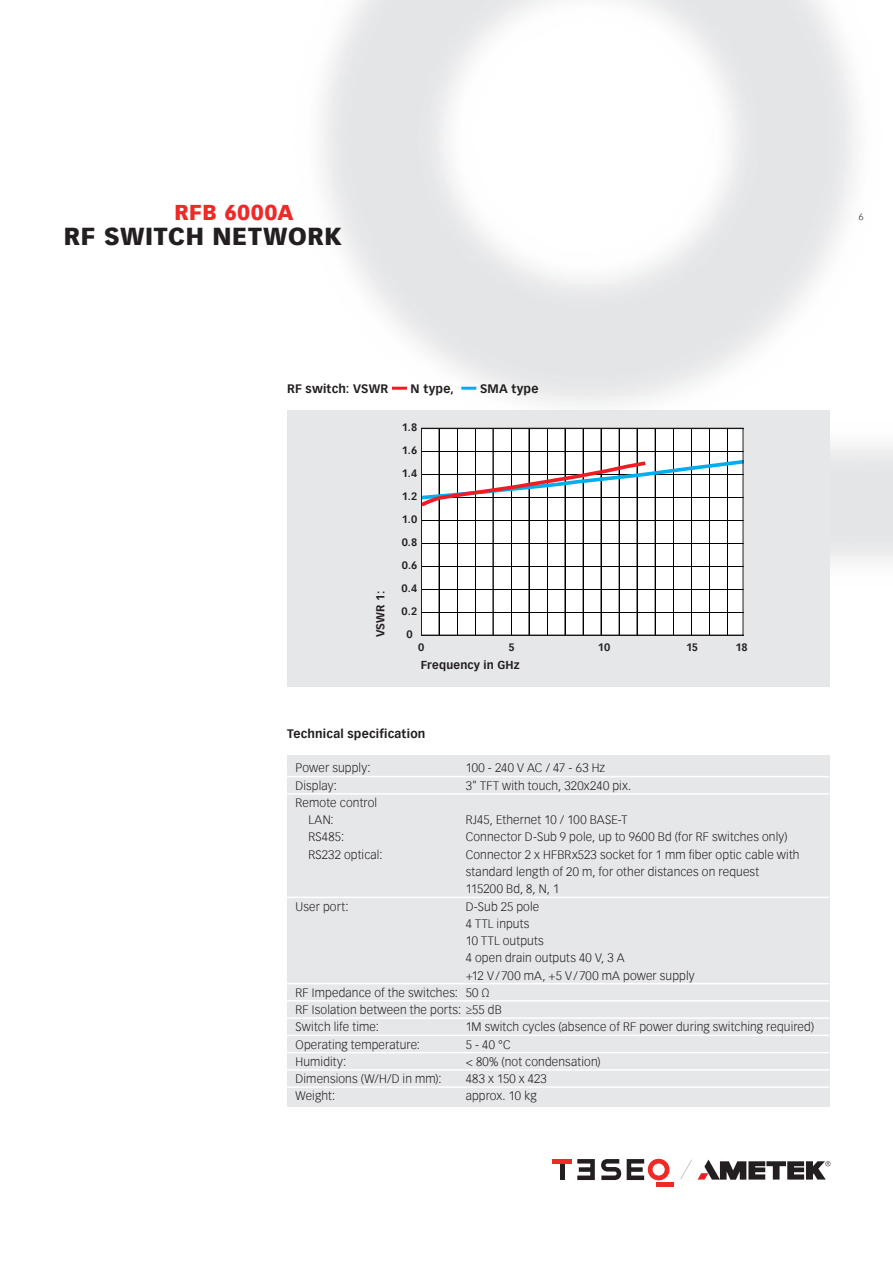
<style>
.page{position:relative;width:893px;height:1263px;background:#fff}
.page>*{position:absolute;margin:0;border:0;box-sizing:border-box;transform-origin:0 0}
.t1{font:900 24px "Vectora Com";letter-spacing:.025em;color:#231f20}
.t2{font:900 21px "Vectora Com";letter-spacing:.03em;color:#ee2926}
.t3{font:300 12px/17.2px "Vectora Com";letter-spacing:.01em;color:#231f20}
.t4{font:700 12px "Vectora Com";letter-spacing:.02em;color:#231f20}
.t5{font:12px "Arial";color:#000;scale:1.3 1}
.t6{font:700 11.25px "Vectora Com";letter-spacing:.02em;color:#231f20}
.t7{font:700 10.5px "Vectora Com";color:#231f20}
.t8{font:300 9px "Vectora Com";color:#231f20}
</style>
<div class="page">
<svg style="left:680px;top:1159px;width:150px;height:21px"></svg>
<div style="left:656px;top:1182px;width:18px;height:5px;background:#ee2926"></div>
<svg style="left:627px;top:1159px;width:43px;height:21px"></svg>
<svg style="left:577px;top:1159px;width:18px;height:21px"></svg>
<div style="left:560px;top:1163px;width:5px;height:17px;background:#231f20"></div>
<hr style="left:553px;top:1159px;width:19px;height:4px;background:#ee2926">
<svg style="left:601px;top:1159px;width:20px;height:21px"></svg>
<hr style="left:392px;top:387px;width:15px;height:3px;background:#ee1d23">
<hr style="left:461px;top:387px;width:15px;height:3px;background:#00aeef">
<div style="left:287px;top:410px;width:542px;height:276px;background:#e6e7e9"></div>
<hr style="left:870px;top:428px;width:1px;height:207px;background:#000">
<svg style="left:423px;top:430px;width:318px;height:204px;background:#d8d8d9"></svg>
<div style="left:421px;top:428px;width:322px;height:208px;border:1px solid #231f20"></div>
<div style="left:287px;top:755px;width:542px;height:352px;background:#e6e7e9"></div>
<hr style="left:287px;top:776px;width:542px;height:1px;background:#fff">
<hr style="left:287px;top:793px;width:542px;height:1px;background:#fff">
<hr style="left:287px;top:896px;width:542px;height:2px;background:#fff">
<hr style="left:287px;top:983px;width:542px;height:1px;background:#fff">
<hr style="left:287px;top:1000px;width:542px;height:1px;background:#fff">
<hr style="left:287px;top:1017px;width:542px;height:2px;background:#fff">
<hr style="left:287px;top:1035px;width:542px;height:1px;background:#fff">
<hr style="left:287px;top:1052px;width:542px;height:1px;background:#fff">
<hr style="left:287px;top:1069px;width:542px;height:2px;background:#fff">
<hr style="left:287px;top:1086px;width:542px;height:2px;background:#fff">
<h2 class="t2" style="left:174px;top:200px;width:121px">RFB 6000A</h2>
<h1 class="t1" style="left:64px;top:221px;width:280px">RF SWITCH NETWORK</h1>
<p class="t8" style="left:859px;top:211px;width:6px">6</p>
<p class="t4" style="left:287px;top:381px;width:103px">RF switch: VSWR</p>
<p class="t4" style="left:411px;top:381px;width:45px">N type,</p>
<p class="t4" style="left:480px;top:381px;width:60px">SMA type</p>
<p class="t7" style="left:402px;top:421px;width:17px">1.8</p>
<p class="t7" style="left:402px;top:444px;width:17px">1.6</p>
<p class="t7" style="left:402px;top:467px;width:17px">1.4</p>
<p class="t7" style="left:402px;top:490px;width:17px">1.2</p>
<p class="t5" style="left:402px;top:510px;width:8px">1</p>
<p class="t7" style="left:402px;top:513px;width:17px">1.0</p>
<p class="t7" style="left:402px;top:536px;width:17px">0.8</p>
<p class="t7" style="left:402px;top:559px;width:17px">0.6</p>
<p class="t5" style="left:390px;top:579px;width:19px">0,4</p>
<p class="t7" style="left:402px;top:582px;width:17px">0.4</p>
<p class="t6" style="left:374px;top:637px;width:48px;rotate:-90deg">VSWR 1:</p>
<p class="t5" style="left:390px;top:602px;width:19px">0,2</p>
<p class="t7" style="left:402px;top:605px;width:17px">0.2</p>
<p class="t5" style="left:404px;top:625px;width:8px">0</p>
<p class="t7" style="left:406px;top:628px;width:8px">0</p>
<p class="t7" style="left:418px;top:641px;width:8px">0</p>
<p class="t7" style="left:508px;top:641px;width:8px">5</p>
<p class="t7" style="left:598px;top:641px;width:14px">10</p>
<p class="t7" style="left:686px;top:641px;width:14px">15</p>
<p class="t7" style="left:736px;top:641px;width:14px">18</p>
<p class="t6" style="left:421px;top:658px;width:101px">Frequency in GHz</p>
<p class="t5" style="left:419px;top:640px;width:8px">0</p>
<p class="t5" style="left:509px;top:640px;width:8px">5</p>
<p class="t5" style="left:597px;top:640px;width:15px">10</p>
<p class="t5" style="left:687px;top:640px;width:15px">15</p>
<p class="t4" style="left:287px;top:726px;width:140px">Technical specification</p>
<p class="t3" style="left:296px;top:759px;width:76px">Power supply:</p>
<p class="t3" style="left:466px;top:759px;width:141px">100 - 240 V AC / 47 - 63 Hz</p>
<p class="t3" style="left:296px;top:777px;width:43px">Display:</p>
<p class="t3" style="left:466px;top:777px;width:167px">3" TFT with touch, 320x240 pix.</p>
<p class="t3" style="left:308px;top:794px;width:70px;text-indent:-13px">Remote control<br>LAN:</p>
<p class="t3" style="left:466px;top:811px;width:163px">RJ45, Ethernet 10 / 100 BASE-T</p>
<p class="t3" style="left:308px;top:828px;width:37px">RS485:</p>
<p class="t3" style="left:466px;top:828px;width:323px">Connector D-Sub 9 pole, up to 9600 Bd (for RF switches only)</p>
<p class="t3" style="left:308px;top:846px;width:76px">RS232 optical:</p>
<p class="t3" style="left:466px;top:846px;width:335px">Connector 2 x HFBRx523 socket for 1 mm fiber optic cable with standard length of 20 m, for other distances on request<br>115200 Bd, 8, N, 1</p>
<p class="t3" style="left:296px;top:898px;width:54px">User port:</p>
<p class="t3" style="left:466px;top:898px;width:75px">D-Sub 25 pole</p>
<p class="t3" style="left:466px;top:915px;width:65px">4 TTL inputs</p>
<p class="t3" style="left:466px;top:932px;width:79px">10 TTL outputs</p>
<p class="t3" style="left:466px;top:949px;width:160px">4 open drain outputs 40 V, 3 A</p>
<p class="t3" style="left:466px;top:967px;width:230px">+12 V/700 mA, +5 V/700 mA power supply</p>
<p class="t3" style="left:296px;top:984px;width:196px">RF Impedance of the switches: 50 Ω</p>
<p class="t3" style="left:296px;top:1001px;width:208px">RF Isolation between the ports: ≥55 dB</p>
<p class="t3" style="left:296px;top:1018px;width:85px">Switch life time:</p>
<p class="t3" style="left:466px;top:1018px;width:350px">1M switch cycles (absence of RF power during switching required)</p>
<p class="t3" style="left:296px;top:1036px;width:126px">Operating temperature:</p>
<p class="t3" style="left:466px;top:1036px;width:46px">5 - 40 °C</p>
<p class="t3" style="left:296px;top:1053px;width:52px">Humidity:</p>
<p class="t3" style="left:466px;top:1053px;width:136px">&lt; 80% (not condensation)</p>
<p class="t3" style="left:296px;top:1070px;width:148px">Dimensions (W/H/D in mm):</p>
<p class="t3" style="left:466px;top:1070px;width:83px">483 x 150 x 423</p>
<p class="t3" style="left:296px;top:1087px;width:41px">Weight:</p>
<p class="t3" style="left:466px;top:1087px;width:73px">approx. 10 kg</p>
</div>
